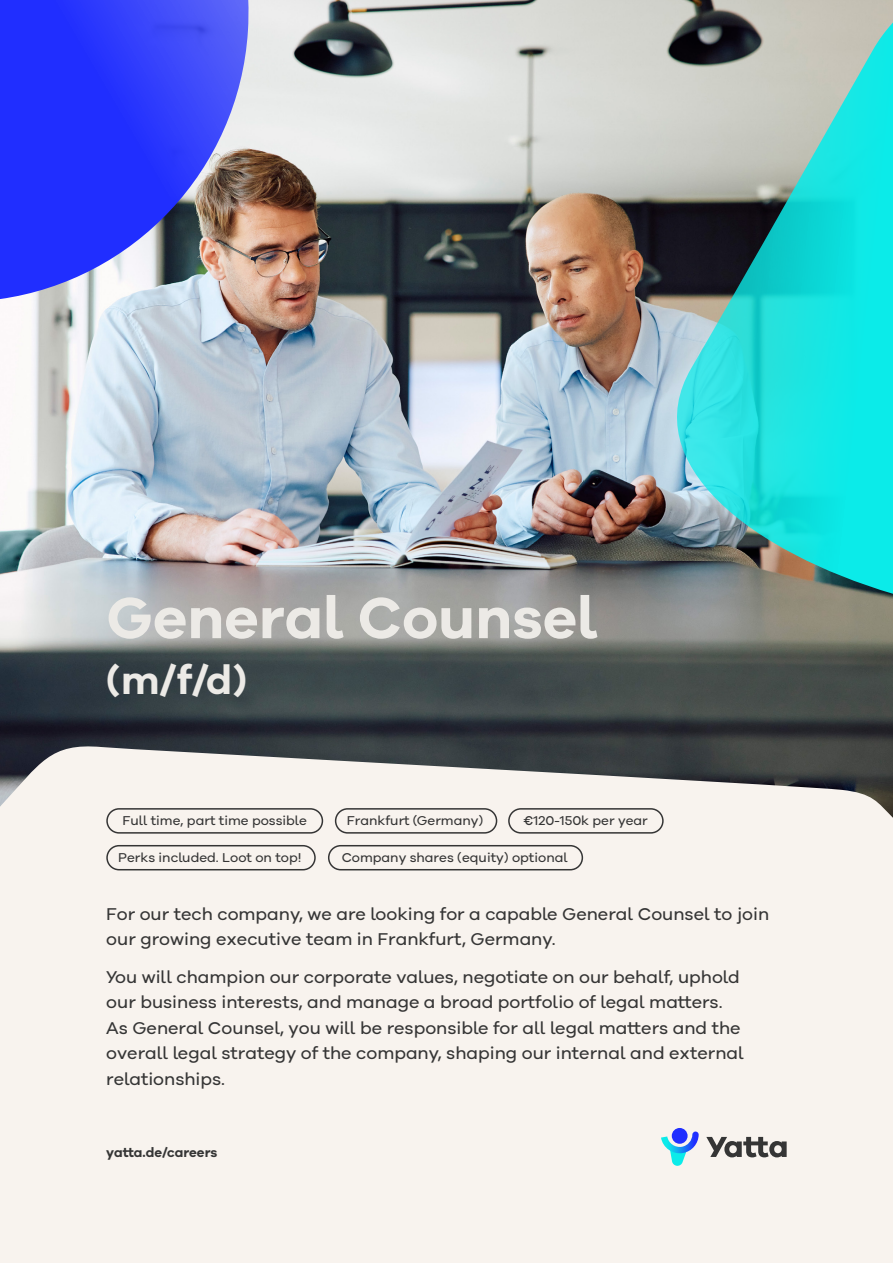
<style>
.page{position:relative;width:893px;height:1263px;background:#fff}
.page>*{position:absolute;margin:0;border:0;box-sizing:border-box;transform-origin:0 0}
.t1{font:700 60px "Hiro Grotesque";color:#eceae6}
.t2{font:700 40.5px "Hiro Grotesque";color:#eceae6}
.t3{font:18px/25.5px "Hiro Grotesque";color:#353535}
.t4{font:13.5px "Hiro Grotesque";color:#353535}
.t5{font:700 13.5px "Hiro Grotesque";color:#353535}
</style>
<div class="page">
<img style="left:0;top:0;width:893px;height:742px">
<svg style="left:635px;top:22px;width:258px;height:572px;background:#55b9b7"></svg>
<svg style="left:0;top:0;width:249px;height:299px;background:#4851e9"></svg>
<div style="left:0;top:821px;width:893px;height:442px;background:#f8f3ee"></div>
<svg style="left:661px;top:1131px;width:38px;height:35px"></svg>
<div style="left:672px;top:1128px;width:16px;height:16px;background:#202eff;border-radius:50%"></div>
<svg style="left:706px;top:1137px;width:81px;height:20px"></svg>
<div style="left:328px;top:845px;width:255px;height:25px;border:2px solid #353535;border-radius:12px"></div>
<svg style="left:0;top:742px;width:893px;height:84px;background:#b7b5b3"></svg>
<div style="left:106px;top:845px;width:210px;height:25px;border:2px solid #353535;border-radius:12px"></div>
<div style="left:106px;top:808px;width:217px;height:26px;border:2px solid #353535;border-radius:12px"></div>
<div style="left:335px;top:808px;width:162px;height:26px;border:2px solid #353535;border-radius:12px"></div>
<div style="left:508px;top:808px;width:156px;height:26px;border:2px solid #353535;border-radius:12px"></div>
<h1 class="t1" style="left:106px;top:581px;width:492px">General Counsel</h1>
<h2 class="t2" style="left:106px;top:656px;width:142px">(m/f/d)</h2>
<p class="t4" style="left:122px;top:813px;width:186px">Full time, part time possible</p>
<p class="t4" style="left:347px;top:813px;width:138px">Frankfurt (Germany)</p>
<p class="t4" style="left:523px;top:813px;width:127px">€120-150k per year</p>
<p class="t4" style="left:118px;top:849px;width:185px">Perks included. Loot on top!</p>
<p class="t4" style="left:342px;top:849px;width:228px">Company shares (equity) optional</p>
<p class="t3" style="left:106px;top:900px;width:664px">For our tech company, we are looking for a capable General Counsel to join our growing executive team in Frankfurt, Germany.</p>
<p class="t3" style="left:106px;top:963px;width:639px">You will champion our corporate values, negotiate on our behalf, uphold our business interests, and manage a broad portfolio of legal matters.<br>As General Counsel, you will be responsible for all legal matters and the overall legal strategy of the company, shaping our internal and external relationships.</p>
<p class="t5" style="left:106px;top:1144px;width:113px">yatta.de/careers</p>
</div>
